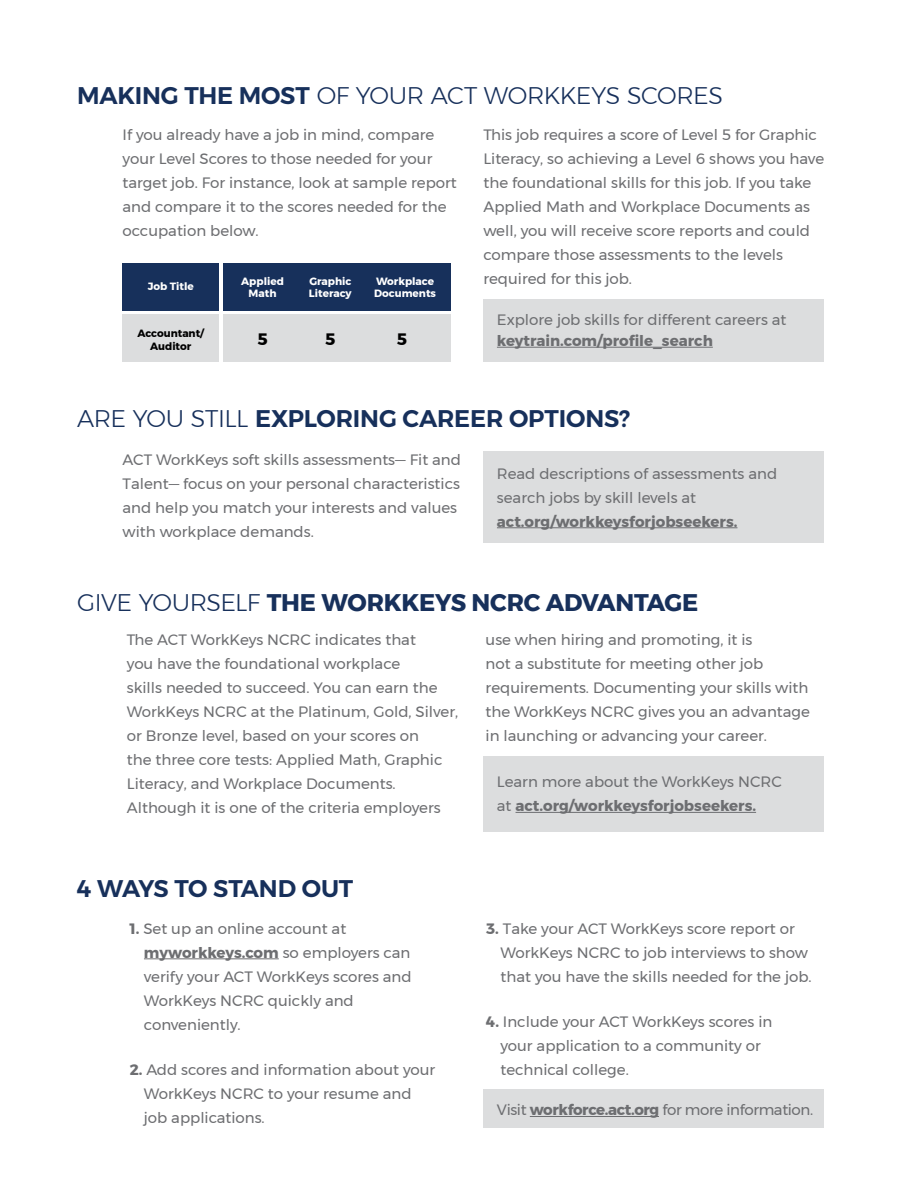
<style>
.page{position:relative;width:918px;height:1188px;background:#fff}
.page>*{position:absolute;margin:0;border:0;box-sizing:border-box;transform-origin:0 0}
.t1{font:600 24px "Montserrat";letter-spacing:-.005em;color:#17305b}
.t2{font:300 24px "Montserrat";letter-spacing:-.02em;color:#17305b}
.t3{font:700 24px "Montserrat";letter-spacing:-.015em;color:#17305b}
.t4{font:700 16.5px "Montserrat";color:#000}
.t5{font:15px/24px "Montserrat";color:#6d6e71}
.t6{font:700 15px "Montserrat";color:#6d6e71}
.t7{font:15px "Montserrat";letter-spacing:-.025em;color:#6d6e71}
.t8{font:700 10.5px/12.6px "Montserrat";color:#fff}
.t9{font:700 10.5px/12.6px "Montserrat";color:#000;text-align:center}
.s1{font-weight:600}
.s2{font-weight:300}
.s3{font-weight:700}
</style>
<div class="page">
<div style="left:483px;top:299px;width:341px;height:63px;background:#dcddde"></div>
<div style="left:483px;top:756px;width:341px;height:76px;background:#dcddde"></div>
<div style="left:483px;top:451px;width:341px;height:91px;background:#dcddde"></div>
<div style="left:483px;top:1089px;width:341px;height:38px;background:#dcddde"></div>
<hr style="left:144px;top:958px;width:135px;height:1px;background:#6d6e71">
<hr style="left:497px;top:347px;width:216px;height:1px;background:#6d6e71">
<hr style="left:497px;top:527px;width:240px;height:1px;background:#6d6e71">
<hr style="left:516px;top:812px;width:240px;height:1px;background:#6d6e71">
<hr style="left:530px;top:1116px;width:129px;height:1px;background:#6d6e71">
<div style="left:123px;top:263px;width:96px;height:48px;background:#17305b"></div>
<div style="left:224px;top:263px;width:227px;height:48px;background:#17305b"></div>
<div style="left:123px;top:315px;width:96px;height:47px;background:#dcddde"></div>
<div style="left:224px;top:315px;width:227px;height:47px;background:#dcddde"></div>
<h1 class="t2" style="left:77px;top:78px;width:647px"><span class="s1">MAKING THE MOST</span> OF YOUR ACT WORKKEYS SCORES</h1>
<p class="t5" style="left:123px;top:123px;width:336px">If you already have a job in mind, compare your Level Scores to those needed for your target job. For instance, look at sample report and compare it to the scores needed for the occupation below.</p>
<p class="t5" style="left:483px;top:123px;width:342px">This job requires a score of Level 5 for Graphic Literacy, so achieving a Level 6 shows you have the foundational skills for this job. If you take Applied Math and Workplace Documents as well, you will receive score reports and could compare those assessments to the levels required for this job.</p>
<p class="t8" style="left:148px;top:280px;width:47px">Job Title</p>
<p class="t8" style="left:241px;top:275px;width:44px;text-align:center">Applied<br>Math</p>
<p class="t8" style="left:309px;top:275px;width:44px">Graphic<br>Literacy</p>
<p class="t8" style="left:374px;top:275px;width:63px">Workplace<br>Documents</p>
<p class="t9" style="left:138px;top:327px;width:68px">Accountant/<br>Auditor</p>
<p class="t4" style="left:257px;top:326px;width:12px">5</p>
<p class="t4" style="left:325px;top:326px;width:12px">5</p>
<p class="t4" style="left:397px;top:326px;width:12px">5</p>
<p class="t5" style="left:497px;top:308px;width:291px">Explore job skills for different careers at</p>
<p class="t6" style="left:497px;top:329px;width:217px">keytrain.com/profile_search</p>
<h1 class="t1" style="left:77px;top:400px;width:554px"><span class="s2">ARE YOU STILL</span> EXPLORING CAREER OPTIONS?</h1>
<p class="t5" style="left:123px;top:448px;width:340px">ACT WorkKeys soft skills assessments— Fit and Talent— focus on your personal characteristics and help you match your interests and values with workplace demands.</p>
<p class="t5" style="left:497px;top:461px;width:282px">Read descriptions of assessments and search jobs by skill levels at</p>
<p class="t6" style="left:497px;top:509px;width:242px">act.org/workkeysforjobseekers.</p>
<h1 class="t3" style="left:77px;top:583px;width:623px"><span class="s2">GIVE YOURSELF</span> THE WORKKEYS NCRC ADVANTAGE</h1>
<p class="t5" style="left:127px;top:628px;width:333px">The ACT WorkKeys NCRC indicates that<br>you have the foundational workplace<br>skills needed to succeed. You can earn the WorkKeys NCRC at the Platinum, Gold, Silver, or Bronze level, based on your scores on<br>the three core tests: Applied Math, Graphic Literacy, and Workplace Documents.<br>Although it is one of the criteria employers</p>
<p class="t5" style="left:486px;top:628px;width:326px">use when hiring and promoting, it is<br>not a substitute for meeting other job requirements. Documenting your skills with the WorkKeys NCRC gives you an advantage in launching or advancing your career.</p>
<p class="t5" style="left:497px;top:770px;width:286px">Learn more about the WorkKeys NCRC at <span class="s3">act.org/workkeysforjobseekers.</span></p>
<h1 class="t1" style="left:77px;top:870px;width:278px">4 WAYS TO STAND OUT</h1>
<p class="t5" style="left:144px;top:916px;width:269px;text-indent:-14px"><span class="s3">1.</span> Set up an online account at <span class="s3">myworkkeys.com</span> so employers can verify your ACT WorkKeys scores and<br>WorkKeys NCRC quickly and conveniently.</p>
<p class="t5" style="left:144px;top:1057px;width:293px;text-indent:-14px"><span class="s3">2.</span> Add scores and information about your<br>WorkKeys NCRC to your resume and job applications.</p>
<p class="t5" style="left:500px;top:916px;width:313px;text-indent:-14px"><span class="s3">3.</span> Take your ACT WorkKeys score report or<br>WorkKeys NCRC to job interviews to show that you have the skills needed for the job.</p>
<p class="t5" style="left:500px;top:1009px;width:273px;text-indent:-14px"><span class="s3">4.</span> Include your ACT WorkKeys scores in your application to a community or technical college.</p>
<p class="t7" style="left:497px;top:1099px;width:318px">Visit <span class="s3">workforce.act.org</span> for more information.</p>
</div>
